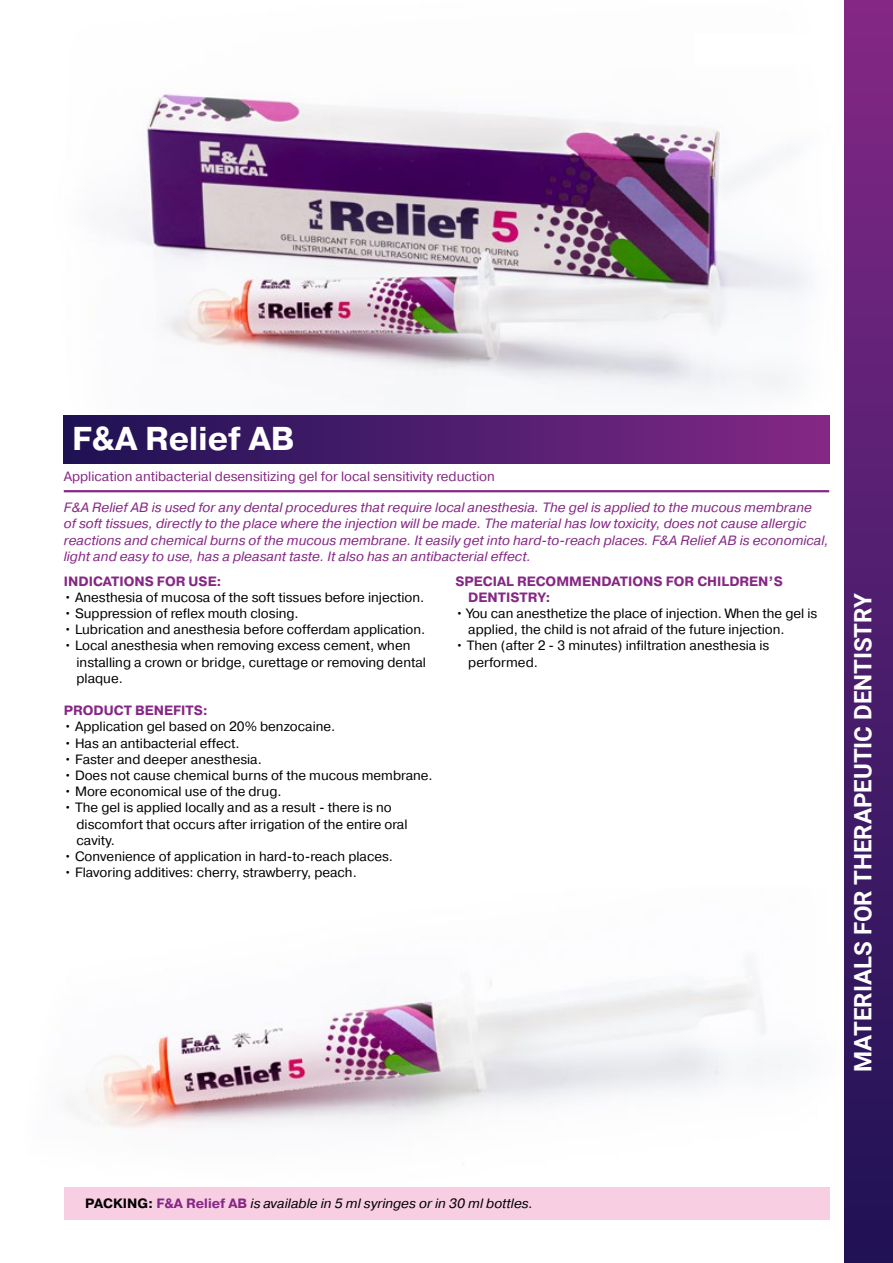
<style>
.page{position:relative;width:893px;height:1263px;background:#fff}
.page>*{position:absolute;margin:0;border:0;box-sizing:border-box;transform-origin:0 0}
.t1{font:700 33px "Pragmatica C";color:#fff}
.t2{font:700 24px "Roboto";color:#fff}
.t3{font:13.5px/16.2px "Pragmatica C";color:#000}
.t4{font:italic 13.5px/16.2px "Pragmatica C";color:#862785}
.t5{font:700 13.5px/16.2px "Pragmatica C";color:#862785}
.t6{font:13.5px "Pragmatica C";color:#862785}
.t7{font:italic 13.5px "Pragmatica C";color:#000}
.s1{font-weight:700;font-style:normal}
.s2{font-weight:700;font-style:normal;color:#862785}
</style>
<div class="page">
<img style="left:63px;top:0;width:782px;height:416px">
<div style="left:64px;top:416px;width:765px;height:47px;background:linear-gradient(to right,#1c1254,#822886)"></div>
<hr style="left:64px;top:490px;width:765px;height:2px;background:#862785">
<div style="left:64px;top:1187px;width:765px;height:32px;background:#f8cee3"></div>
<img style="left:68px;top:888px;width:777px;height:299px">
<div style="left:845px;top:0;width:48px;height:1263px;background:linear-gradient(to bottom,#812886,#1d1254)"></div>
<div style="left:694px;top:34px;width:137px;height:31px;background:#fff"></div>
<h1 class="t1" style="left:72px;top:420px;width:224px">F&amp;A Relief АB</h1>
<p class="t6" style="left:64px;top:469px;width:433px">Application antibacterial desensitizing gel for local sensitivity reduction</p>
<p class="t4" style="left:64px;top:500px;width:767px">F&amp;A Relief AB is used for any dental procedures that require local anesthesia. The gel is applied to the mucous membrane<br>of soft tissues, directly to the place where the injection will be made. The material has low toxicity, does not cause allergic reactions and chemical burns of the mucous membrane. It easily get into hard-to-reach places. F&amp;A Relief AB is economical, light and easy to use, has a pleasant taste. It also has an antibacterial effect.</p>
<p class="t5" style="left:64px;top:573px;width:160px">INDICATIONS FOR USE:</p>
<p class="t3" style="left:64px;top:589px;width:362px">• Anesthesia of mucosa of the soft tissues before injection.</p>
<p class="t3" style="left:64px;top:605px;width:236px">• Suppression of reflex mouth closing.</p>
<p class="t3" style="left:64px;top:621px;width:363px">• Lubrication and anesthesia before cofferdam application.</p>
<p class="t3" style="left:77px;top:638px;width:351px;text-indent:-13px">• Local anesthesia when removing excess cement, when installing a crown or bridge, curettage or removing dental plaque.</p>
<p class="t5" style="left:64px;top:703px;width:146px">PRODUCT BENEFITS:</p>
<p class="t3" style="left:64px;top:719px;width:273px">• Application gel based on 20% benzocaine.</p>
<p class="t3" style="left:64px;top:735px;width:177px">• Has an antibacterial effect.</p>
<p class="t3" style="left:64px;top:751px;width:200px">• Faster and deeper anesthesia.</p>
<p class="t3" style="left:64px;top:767px;width:370px">• Does not cause chemical burns of the mucous membrane.</p>
<p class="t3" style="left:64px;top:783px;width:219px">• More economical use of the drug.</p>
<p class="t3" style="left:77px;top:800px;width:332px;text-indent:-13px">• The gel is applied locally and as a result - there is no discomfort that occurs after irrigation of the entire oral cavity.</p>
<p class="t3" style="left:64px;top:848px;width:331px">• Convenience of application in hard-to-reach places.</p>
<p class="t3" style="left:64px;top:864px;width:295px">• Flavoring additives: cherry, strawberry, peach.</p>
<p class="t5" style="left:468px;top:573px;width:316px;text-indent:-13px">SPECIAL RECOMMENDATIONS FOR CHILDREN’S<br>DENTISTRY:</p>
<p class="t3" style="left:468px;top:605px;width:351px;text-indent:-13px">• You can anesthetize the place of injection. When the gel is applied, the child is not afraid of the future injection.</p>
<p class="t3" style="left:468px;top:638px;width:303px;text-indent:-13px">• Then (after 2 - 3 minutes) infiltration anesthesia is performed.</p>
<h2 class="t2" style="left:846px;top:1072px;width:480px;rotate:-90deg">MATERIALS FOR THERAPEUTIC DENTISTRY</h2>
<p class="t7" style="left:85px;top:1196px;width:449px"><span class="s1">PACKING:</span> <span class="s2">F&amp;A Relief АB</span> is available in 5 ml syringes or in 30 ml bottles.</p>
</div>
